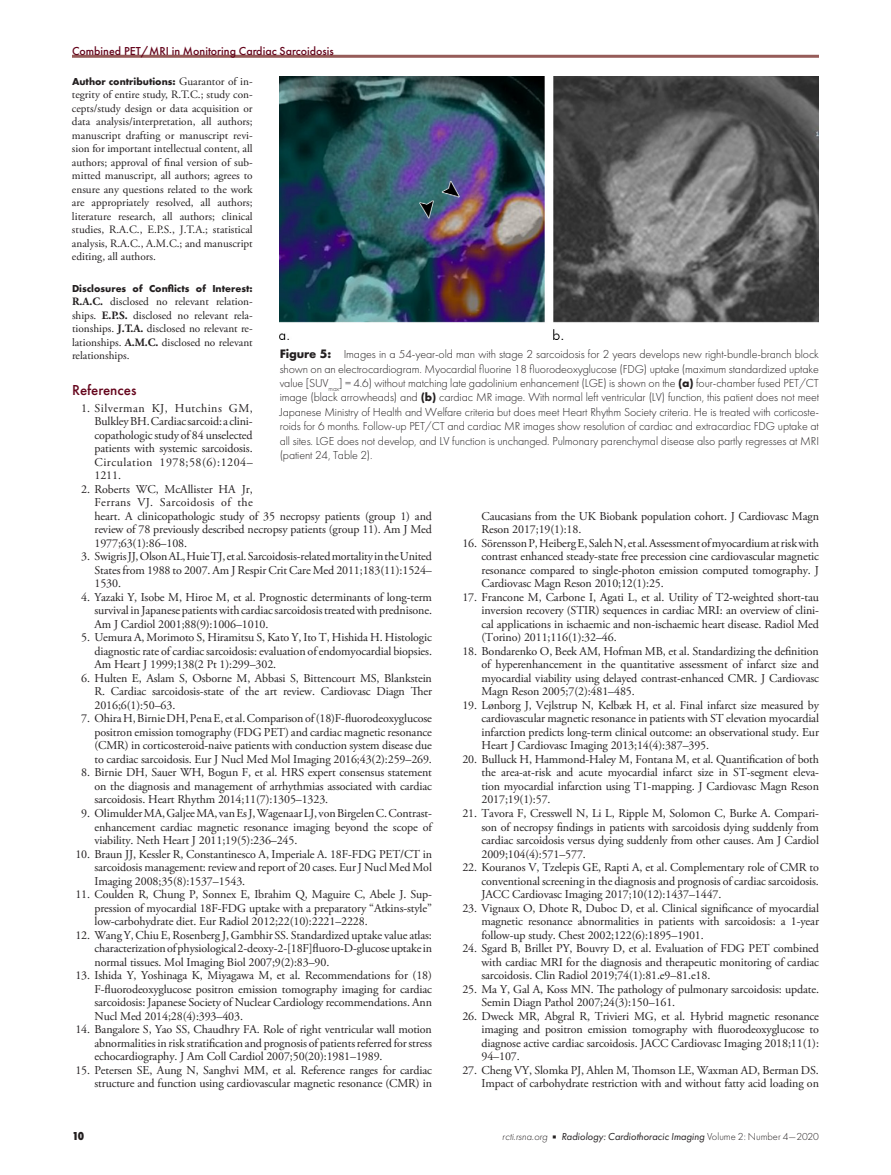
<style>
.page{position:relative;width:891px;height:1175px;background:#fff}
.page>*{position:absolute;margin:0;border:0;box-sizing:border-box;transform-origin:0 0}
.t1{font:500 15px "Futura PT";color:#65051c}
.t2{font:12px/13.5px "Adobe Garamond Pro";letter-spacing:-.01em;color:#231f20;text-align:justify}
.t3{font:300 12px/14.4px "Futura PT";letter-spacing:-.01em;color:#231f20;text-align:justify}
.t4{font:500 12px "Futura PT";color:#65051c}
.t5{font:800 12px "Futura PT Cond";color:#231f20}
.t6{font:11.25px/13.5px "Adobe Garamond Pro";color:#231f20;text-align:justify}
.t7{font:700 10.5px "Futura PT";color:#231f20}
.t8{font:italic 10.5px "Futura PT";color:#231f20}
.s1{font-family:"Adobe Garamond Pro";font-weight:400;font-size:11.25px}
.s2{font-weight:700}
.s3{font-weight:700;font-size:12.75px}
.s4{font-weight:300}
.s5{font-family:"Universal Newswith Comm Pi";font-style:normal;font-size:6px}
.s6{font-weight:300;font-style:normal}
</style>
<div class="page">
<hr style="left:72px;top:55px;width:747px;height:3px;background:#965c59">
<img style="left:280px;top:77px;width:539px;height:262px">
<p class="t4" style="left:72px;top:43px;width:263px">Combined PET/MRI in Monitoring Cardiac Sarcoidosis</p>
<p class="t7" style="left:72px;top:74px;width:182px">Author contributions: <span class="s1">Guarantor of in-</span></p>
<p class="t6" style="left:72px;top:88px;width:182px">tegrity of entire study, R.T.C.; study con&shy;cepts/study design or data acquisition or data analysis/interpretation, all authors; manuscript drafting or manuscript revi&shy;sion for important intellectual content, all authors; approval of final version of sub&shy;mitted manuscript, all authors; agrees to ensure any questions related to the work are appropriately resolved, all authors; literature research, all authors; clinical studies, R.A.C., E.P.S., J.T.A.; statistical analysis, R.A.C., A.M.C.; and manuscript editing, all authors.</p>
<p class="t7" style="left:72px;top:281px;width:182px">Disclosures of Conflicts of Interest:</p>
<p class="t6" style="left:72px;top:295px;width:182px"><span class="s2">R.A.C.</span> disclosed no relevant relation&shy;ships. <span class="s2">E.P.S.</span> disclosed no relevant rela&shy;tionships. <span class="s2">J.T.A.</span> disclosed no relevant re&shy;lationships. <span class="s2">A.M.C.</span> disclosed no relevant relationships.</p>
<p class="t1" style="left:72px;top:381px;width:66px">References</p>
<p class="t2" style="left:94px;top:402px;width:160px;text-indent:-13px">1. Silverman KJ, Hutchins GM, Bulkley BH. Cardiac sarcoid: a clini&shy;copathologic study of 84 unselected patients with systemic sarcoidosis.<br>Circulation 1978;58(6):1204– 1211.</p>
<p class="t2" style="left:94px;top:483px;width:339px;text-align:left;text-indent:-13px">2. Roberts WC, McAllister HA Jr,<br>Ferrans VJ. Sarcoidosis of the<br>heart. A clinicopathologic study of 35 necropsy patients (group 1) and review of 78 previously described necropsy patients (group 11). Am J Med 1977;63(1):86–108.</p>
<p class="t2" style="left:94px;top:550px;width:339px;text-indent:-13px">3. Swigris JJ, Olson AL, Huie TJ, et al. Sarcoidosis-related mortality in the United States from 1988 to 2007. Am J Respir Crit Care Med 2011;183(11):1524– 1530.</p>
<p class="t2" style="left:94px;top:591px;width:339px;text-indent:-13px">4. Yazaki Y, Isobe M, Hiroe M, et al. Prognostic determinants of long-term survival in Japanese patients with cardiac sarcoidosis treated with prednisone.<br>Am J Cardiol 2001;88(9):1006–1010.</p>
<p class="t2" style="left:94px;top:631px;width:339px;text-indent:-13px">5. Uemura A, Morimoto S, Hiramitsu S, Kato Y, Ito T, Hishida H. Histologic diagnostic rate of cardiac sarcoidosis: evaluation of endomyocardial biopsies.<br>Am Heart J 1999;138(2 Pt 1):299–302.</p>
<p class="t2" style="left:94px;top:672px;width:339px;text-indent:-13px">6. Hulten E, Aslam S, Osborne M, Abbasi S, Bittencourt MS, Blankstein R. Cardiac sarcoidosis-state of the art review. Cardiovasc Diagn Ther 2016;6(1):50–63.</p>
<p class="t2" style="left:94px;top:712px;width:339px;text-indent:-13px">7. Ohira H, Birnie DH, Pena E, et al. Comparison of (18)F-fluorodeoxyglucose positron emission tomography (FDG PET) and cardiac magnetic resonance (CMR) in corticosteroid-naive patients with conduction system disease due to cardiac sarcoidosis. Eur J Nucl Med Mol Imaging 2016;43(2):259–269.</p>
<p class="t2" style="left:94px;top:766px;width:339px;text-indent:-13px">8. Birnie DH, Sauer WH, Bogun F, et al. HRS expert consensus statement on the diagnosis and management of arrhythmias associated with cardiac sarcoidosis. Heart Rhythm 2014;11(7):1305–1323.</p>
<p class="t2" style="left:94px;top:807px;width:339px;text-indent:-13px">9. Olimulder MA, Galjee MA, van Es J, Wagenaar LJ, von Birgelen C. Contrast&shy;enhancement cardiac magnetic resonance imaging beyond the scope of viability. Neth Heart J 2011;19(5):236–245.</p>
<p class="t2" style="left:94px;top:847px;width:339px;text-indent:-19px">10. Braun JJ, Kessler R, Constantinesco A, Imperiale A. 18F-FDG PET/CT in sarcoidosis management: review and report of 20 cases. Eur J Nucl Med Mol Imaging 2008;35(8):1537–1543.</p>
<p class="t2" style="left:94px;top:888px;width:339px;text-indent:-19px">11. Coulden R, Chung P, Sonnex E, Ibrahim Q, Maguire C, Abele J. Sup&shy;pression of myocardial 18F-FDG uptake with a preparatory “Atkins-style” low-carbohydrate diet. Eur Radiol 2012;22(10):2221–2228.</p>
<p class="t2" style="left:94px;top:928px;width:339px;text-indent:-19px">12. Wang Y, Chiu E, Rosenberg J, Gambhir SS. Standardized uptake value atlas: characterization of physiological 2-deoxy-2-[18F]fluoro-D-glucose uptake in normal tissues. Mol Imaging Biol 2007;9(2):83–90.</p>
<p class="t2" style="left:94px;top:969px;width:339px;text-indent:-19px">13. Ishida Y, Yoshinaga K, Miyagawa M, et al. Recommendations for (18)<br>F-fluorodeoxyglucose positron emission tomography imaging for cardiac sarcoidosis: Japanese Society of Nuclear Cardiology recommendations. Ann Nucl Med 2014;28(4):393–403.</p>
<p class="t2" style="left:94px;top:1023px;width:339px;text-indent:-19px">14. Bangalore S, Yao SS, Chaudhry FA. Role of right ventricular wall motion abnormalities in risk stratification and prognosis of patients referred for stress echocardiography. J Am Coll Cardiol 2007;50(20):1981–1989.</p>
<p class="t2" style="left:75px;top:1063px;width:358px;text-align:right">15. Petersen SE, Aung N, Sanghvi MM, et al. Reference ranges for cardiac structure and function using cardiovascular magnetic resonance (CMR) in</p>
<p class="t3" style="left:280px;top:347px;width:541px"><span class="s3">Figure 5:</span> Images in a 54-year-old man with stage 2 sarcoidosis for 2 years develops new right-bundle-branch block shown on an electrocardiogram. Myocardial fluorine 18 fluorodeoxyglucose (FDG) uptake (maximum standardized uptake value [SUV<sub>max</sub>] = 4.6) without matching late gadolinium enhancement (LGE) is shown on the <span class="s2">(a)</span> four-chamber fused PET/CT image (black arrowheads) and <span class="s2">(b)</span> cardiac MR image. With normal left ventricular (LV) function, this patient does not meet Japanese Ministry of Health and Welfare criteria but does meet Heart Rhythm Society criteria. He is treated with corticoste&shy;roids for 6 months. Follow-up PET/CT and cardiac MR images show resolution of cardiac and extracardiac FDG uptake at all sites. LGE does not develop, and LV function is unchanged. Pulmonary parenchymal disease also partly regresses at MRI (patient 24, Table 2).</p>
<p class="t2" style="left:482px;top:510px;width:339px">Caucasians from the UK Biobank population cohort. J Cardiovasc Magn<br>Reson 2017;19(1):18.</p>
<p class="t2" style="left:482px;top:537px;width:339px;text-indent:-19px">16. Sörensson P, Heiberg E, Saleh N, et al. Assessment of myocardium at risk with contrast enhanced steady-state free precession cine cardiovascular magnetic resonance compared to single-photon emission computed tomography. J Cardiovasc Magn Reson 2010;12(1):25.</p>
<p class="t2" style="left:482px;top:591px;width:339px;text-indent:-19px">17. Francone M, Carbone I, Agati L, et al. Utility of T2-weighted short-tau inversion recovery (STIR) sequences in cardiac MRI: an overview of clini&shy;cal applications in ischaemic and non-ischaemic heart disease. Radiol Med (Torino) 2011;116(1):32–46.</p>
<p class="t2" style="left:482px;top:645px;width:339px;text-indent:-19px">18. Bondarenko O, Beek AM, Hofman MB, et al. Standardizing the definition of hyperenhancement in the quantitative assessment of infarct size and myocardial viability using delayed contrast-enhanced CMR. J Cardiovasc Magn Reson 2005;7(2):481–485.</p>
<p class="t2" style="left:482px;top:699px;width:339px;text-indent:-19px">19. Lønborg J, Vejlstrup N, Kelbæk H, et al. Final infarct size measured by cardiovascular magnetic resonance in patients with ST elevation myocardial infarction predicts long-term clinical outcome: an observational study. Eur Heart J Cardiovasc Imaging 2013;14(4):387–395.</p>
<p class="t2" style="left:482px;top:753px;width:339px;text-indent:-19px">20. Bulluck H, Hammond-Haley M, Fontana M, et al. Quantification of both the area-at-risk and acute myocardial infarct size in ST-segment eleva&shy;tion myocardial infarction using T1-mapping. J Cardiovasc Magn Reson 2017;19(1):57.</p>
<p class="t2" style="left:482px;top:807px;width:339px;text-indent:-19px">21. Tavora F, Cresswell N, Li L, Ripple M, Solomon C, Burke A. Compari&shy;son of necropsy findings in patients with sarcoidosis dying suddenly from cardiac sarcoidosis versus dying suddenly from other causes. Am J Cardiol 2009;104(4):571–577.</p>
<p class="t2" style="left:482px;top:861px;width:339px;text-indent:-19px">22. Kouranos V, Tzelepis GE, Rapti A, et al. Complementary role of CMR to conventional screening in the diagnosis and prognosis of cardiac sarcoidosis.<br>JACC Cardiovasc Imaging 2017;10(12):1437–1447.</p>
<p class="t2" style="left:482px;top:901px;width:339px;text-indent:-19px">23. Vignaux O, Dhote R, Duboc D, et al. Clinical significance of myocardial magnetic resonance abnormalities in patients with sarcoidosis: a 1-year follow-up study. Chest 2002;122(6):1895–1901.</p>
<p class="t2" style="left:482px;top:942px;width:339px;text-indent:-19px">24. Sgard B, Brillet PY, Bouvry D, et al. Evaluation of FDG PET combined with cardiac MRI for the diagnosis and therapeutic monitoring of cardiac sarcoidosis. Clin Radiol 2019;74(1):81.e9–81.e18.</p>
<p class="t2" style="left:482px;top:982px;width:339px;text-indent:-19px">25. Ma Y, Gal A, Koss MN. The pathology of pulmonary sarcoidosis: update.<br>Semin Diagn Pathol 2007;24(3):150–161.</p>
<p class="t2" style="left:482px;top:1009px;width:339px;text-indent:-19px">26. Dweck MR, Abgral R, Trivieri MG, et al. Hybrid magnetic resonance imaging and positron emission tomography with fluorodeoxyglucose to diagnose active cardiac sarcoidosis. JACC Cardiovasc Imaging 2018;11(1):<br>94–107.</p>
<p class="t2" style="left:462px;top:1063px;width:358px;text-align:right">27. Cheng VY, Slomka PJ, Ahlen M, Thomson LE, Waxman AD, Berman DS.<br>Impact of carbohydrate restriction with and without fatty acid loading on</p>
<p class="t5" style="left:72px;top:1128px;width:14px">10</p>
<p class="t8" style="left:502px;top:1130px;width:318px"><span class="s4">rcti.rsna.org</span> <span class="s5">n</span> Radiology: Cardiothoracic Imaging <span class="s6">Volume 2: Number 4—2020</span></p>
</div>
